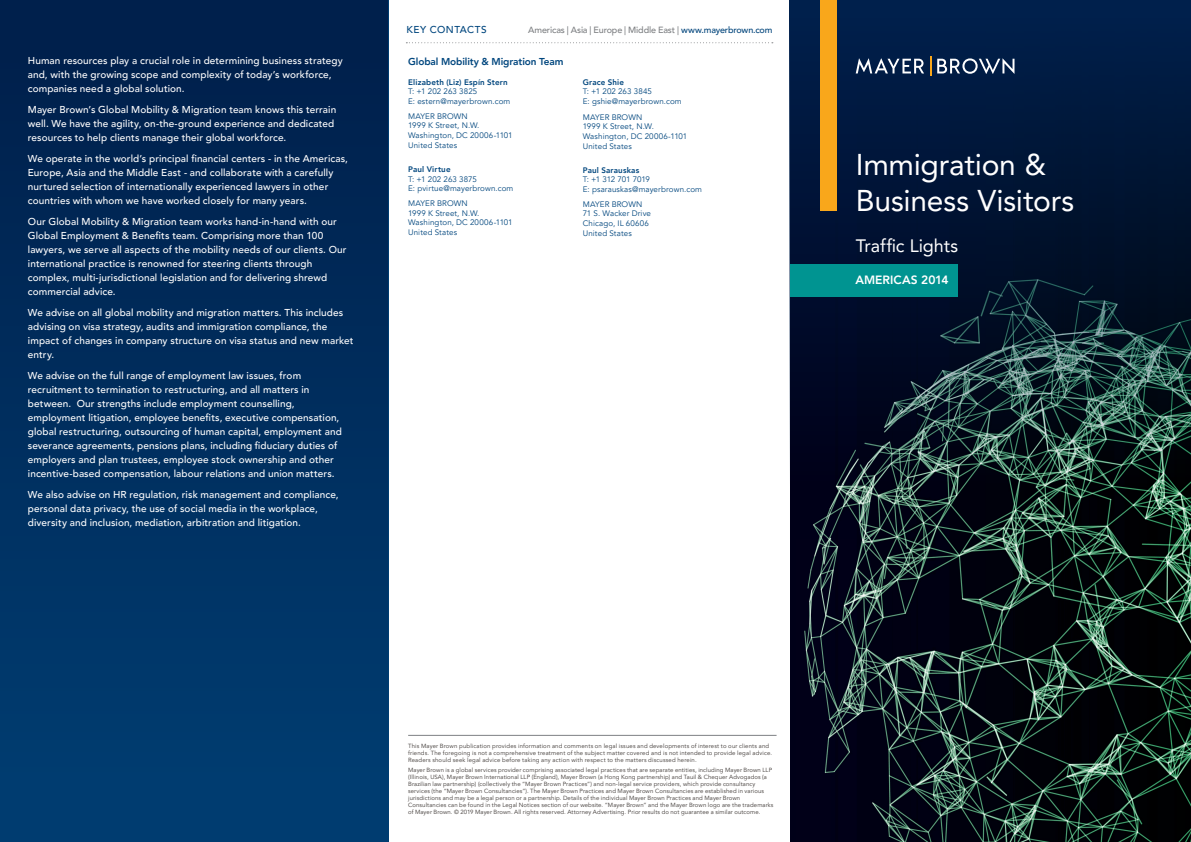
<style>
.page{position:relative;width:1191px;height:842px;background:#fff}
.page>*{position:absolute;margin:0;border:0;box-sizing:border-box;transform-origin:0 0}
.t1{font:30px/35px "Avenir LT Pro";letter-spacing:-.01em;color:#fff}
.t2{font:18px "Avenir LT Pro";color:#fff}
.Body_copy{font:800 12px "Avenir LT Pro";color:#fff}
.Body_copy-2{font:500 10px/14px "Avenir LT Pro";letter-spacing:.01em;color:#fff}
.Body_copy-3{font:800 10px "Avenir LT Pro";letter-spacing:-.01em;color:#00467e}
.Subhead_L2{font:500 10px "Avenir LT Pro";letter-spacing:.045em;color:#00467e}
.t3{font:500 9px "Avenir LT Pro";letter-spacing:-.015em;color:#7e8083}
.t4{font:8px/9.5px "Avenir LT Pro";letter-spacing:.015em;color:#00467e}
.t5{font:800 8px "Avenir LT Pro";letter-spacing:.02em;color:#00467e}
.t6{font:6px/7px "Avenir LT Pro";letter-spacing:.015em;color:#3e3835}
.s1{color:#00447b}
</style>
<div class="page">
<img style="left:790px;top:538px;width:401px;height:304px">
<svg style="left:789px;top:0;width:402px;height:538px;background:#0b2137"></svg>
<svg style="left:406px;top:42px;width:367px;height:1px"></svg>
<hr style="left:408px;top:735px;width:368px;height:1px;background:#7e8083">
<div style="left:820px;top:0;width:17px;height:210px;background:#f9a71b"></div>
<svg style="left:855px;top:58px;width:69px;height:15px"></svg>
<svg style="left:937px;top:58px;width:77px;height:16px"></svg>
<svg style="left:930px;top:57px;width:1px;height:19px"></svg>
<div style="left:0;top:0;width:388px;height:842px;background:linear-gradient(to bottom,#001e4a,#003e72)"></div>
<div style="left:790px;top:264px;width:167px;height:33px;background:#009491"></div>
<p class="Body_copy-2" style="left:28px;top:54px;width:316px">Human resources play a crucial role in determining business strategy and, with the growing scope and complexity of today’s workforce, companies need a global solution.</p>
<p class="Body_copy-2" style="left:28px;top:103px;width:310px">Mayer Brown’s Global Mobility &amp; Migration team knows this terrain well. We have the agility, on-the-ground experience and dedicated resources to help clients manage their global workforce.</p>
<p class="Body_copy-2" style="left:28px;top:152px;width:322px">We operate in the world’s principal financial centers - in the Americas, Europe, Asia and the Middle East - and collaborate with a carefully nurtured selection of internationally experienced lawyers in other countries with whom we have worked closely for many years.</p>
<p class="Body_copy-2" style="left:28px;top:215px;width:320px">Our Global Mobility &amp; Migration team works hand-in-hand with our Global Employment &amp; Benefits team. Comprising more than 100 lawyers, we serve all aspects of the mobility needs of our clients. Our international practice is renowned for steering clients through complex, multi-jurisdictional legislation and for delivering shrewd commercial advice.</p>
<p class="Body_copy-2" style="left:28px;top:306px;width:327px">We advise on all global mobility and migration matters. This includes advising on visa strategy, audits and immigration compliance, the impact of changes in company structure on visa status and new market entry.</p>
<p class="Body_copy-2" style="left:28px;top:369px;width:315px">We advise on the full range of employment law issues, from recruitment to termination to restructuring, and all matters in between. Our strengths include employment counselling, employment litigation, employee benefits, executive compensation, global restructuring, outsourcing of human capital, employment and severance agreements, pensions plans, including fiduciary duties of employers and plan trustees, employee stock ownership and other incentive-based compensation, labour relations and union matters.</p>
<p class="Body_copy-2" style="left:28px;top:488px;width:312px">We also advise on HR regulation, risk management and compliance, personal data privacy, the use of social media in the workplace, diversity and inclusion, mediation, arbitration and litigation.</p>
<p class="Subhead_L2" style="left:406px;top:24px;width:82px">KEY CONTACTS</p>
<p class="t3" style="left:528px;top:24px;width:246px">Americas | Asia | Europe | Middle East | <span class="s1">www.mayerbrown.com</span></p>
<p class="Body_copy-3" style="left:408px;top:55px;width:157px">Global Mobility &amp; Migration Team</p>
<p class="t5" style="left:408px;top:77px;width:101px">Elizabeth (Liz) Espín Stern</p>
<p class="t4" style="left:408px;top:87px;width:104px">T: +1 202 263 3825<br>E: estern@mayerbrown.com</p>
<p class="t4" style="left:408px;top:112px;width:61px">MAYER BROWN</p>
<p class="t4" style="left:408px;top:121px;width:73px">1999 K Street, N.W.</p>
<p class="t4" style="left:408px;top:131px;width:106px">Washington, DC 20006-1101</p>
<p class="t4" style="left:408px;top:141px;width:50px">United States</p>
<p class="t5" style="left:408px;top:165px;width:44px">Paul Virtue</p>
<p class="t4" style="left:408px;top:174px;width:107px">T: +1 202 263 3875<br>E: pvirtue@mayerbrown.com</p>
<p class="t4" style="left:408px;top:199px;width:61px">MAYER BROWN</p>
<p class="t4" style="left:408px;top:208px;width:73px">1999 K Street, N.W.</p>
<p class="t4" style="left:408px;top:218px;width:106px">Washington, DC 20006-1101</p>
<p class="t4" style="left:408px;top:228px;width:50px">United States</p>
<p class="t5" style="left:583px;top:77px;width:43px">Grace Shie</p>
<p class="t4" style="left:583px;top:87px;width:100px;line-height:10px">T: +1 202 263 3845<br>E: gshie@mayerbrown.com</p>
<p class="t4" style="left:583px;top:112px;width:61px">MAYER BROWN</p>
<p class="t4" style="left:583px;top:122px;width:73px">1999 K Street, N.W.</p>
<p class="t4" style="left:583px;top:131px;width:106px">Washington, DC 20006-1101</p>
<p class="t4" style="left:583px;top:141px;width:50px">United States</p>
<p class="t5" style="left:583px;top:165px;width:58px">Paul Sarauskas</p>
<p class="t4" style="left:583px;top:175px;width:121px">T: +1 312 701 7019<br>E: psarauskas@mayerbrown.com</p>
<p class="t4" style="left:583px;top:200px;width:61px">MAYER BROWN</p>
<p class="t4" style="left:583px;top:209px;width:70px">71 S. Wacker Drive</p>
<p class="t4" style="left:583px;top:219px;width:68px">Chicago, IL 60606</p>
<p class="t4" style="left:583px;top:229px;width:50px">United States</p>
<p class="t1" style="left:855px;top:147px;width:220px">Immigration &amp;<br>Business Visitors</p>
<p class="t2" style="left:855px;top:235px;width:104px">Traffic Lights</p>
<p class="Body_copy" style="left:855px;top:273px;width:95px">AMERICAS 2014</p>
<p class="t6" style="left:408px;top:742px;width:365px">This Mayer Brown publication provides information and comments on legal issues and developments of interest to our clients and friends. The foregoing is not a comprehensive treatment of the subject matter covered and is not intended to provide legal advice.<br>Readers should seek legal advice before taking any action with respect to the matters discussed herein.</p>
<p class="t6" style="left:408px;top:766px;width:367px">Mayer Brown is a global services provider comprising associated legal practices that are separate entities, including Mayer Brown LLP (Illinois, USA), Mayer Brown International LLP (England), Mayer Brown (a Hong Kong partnership) and Tauil &amp; Chequer Advogados (a Brazilian law partnership) (collectively the “Mayer Brown Practices”) and non-legal service providers, which provide consultancy services (the “Mayer Brown Consultancies”). The Mayer Brown Practices and Mayer Brown Consultancies are established in various jurisdictions and may be a legal person or a partnership. Details of the individual Mayer Brown Practices and Mayer Brown Consultancies can be found in the Legal Notices section of our website. “Mayer Brown” and the Mayer Brown logo are the trademarks of Mayer Brown. © 2019 Mayer Brown. All rights reserved. Attorney Advertising. Prior results do not guarantee a similar outcome.</p>
</div>
